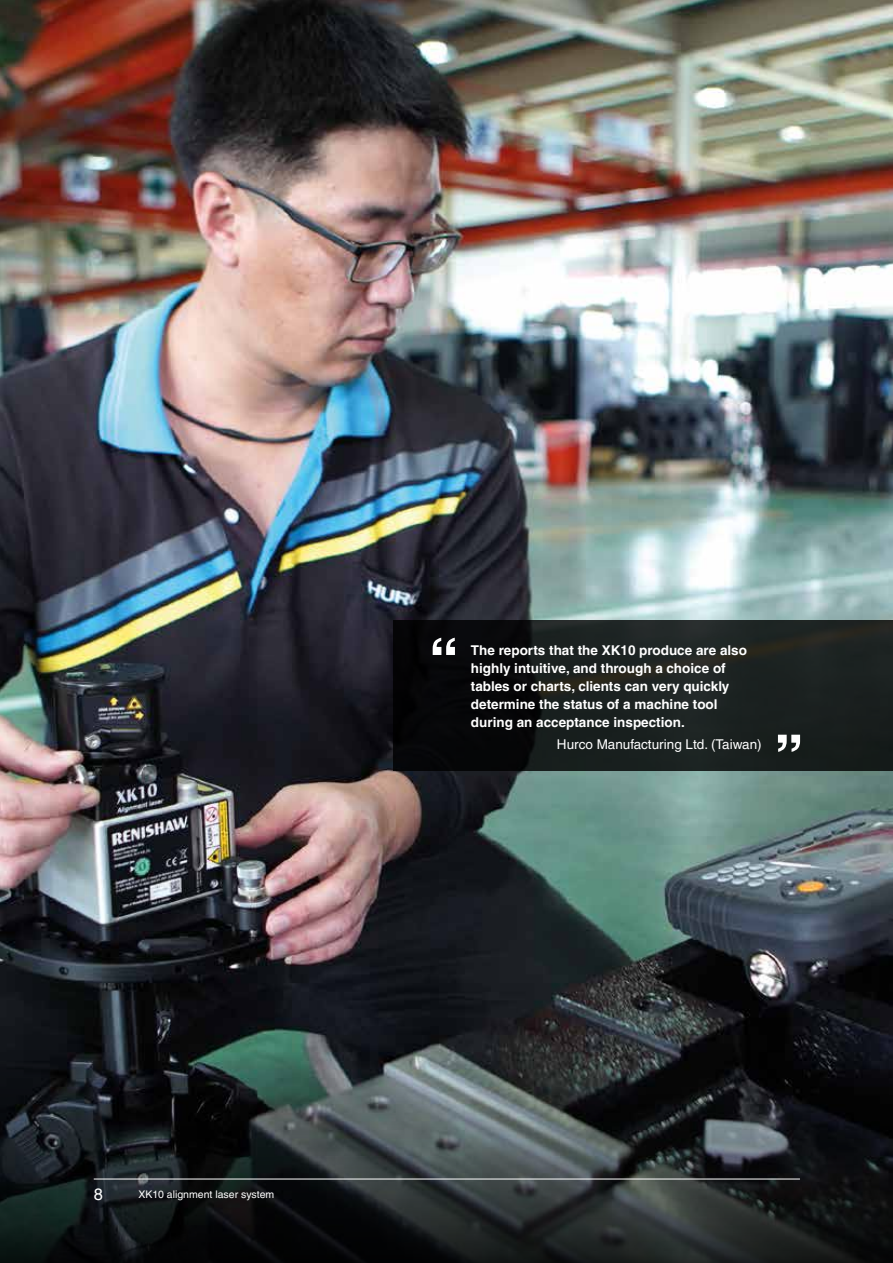
<style>
.page{position:relative;width:893px;height:1263px;background:#fff}
.page>*{position:absolute;margin:0;border:0;box-sizing:border-box;transform-origin:0 0}
.t1{font:16.5px "Helvetica LT Pro";color:#fff}
.t2{font:700 13.5px/18px "Helvetica LT Pro";color:#fff}
.t3{font:13.5px "Helvetica LT Pro";color:#fff}
.t4{font:10.5px "Helvetica LT Pro";color:#fff}
</style>
<div class="page">
<img style="left:0;top:0;width:893px;height:1048px">
<svg style="left:0;top:1048px;width:893px;height:215px;background:#252b2c"></svg>
<hr style="left:94px;top:1179px;width:706px;height:1px;background:#fff">
<svg style="left:394px;top:620px;width:499px;height:150px;background:#161a19"></svg>
<svg style="left:433px;top:638px;width:22px;height:17px"></svg>
<svg style="left:778px;top:735px;width:22px;height:17px"></svg>
<p class="t1" style="left:94px;top:1185px;width:11px">8</p>
<p class="t4" style="left:138px;top:1188px;width:137px">XK10 alignment laser system</p>
<p class="t2" style="left:471px;top:641px;width:278px">The reports that the XK10 produce are also highly intuitive, and through a choice of tables or charts, clients can very quickly determine the status of a machine tool during an acceptance inspection.</p>
<p class="t3" style="left:557px;top:737px;width:206px">Hurco Manufacturing Ltd. (Taiwan)</p>
</div>
